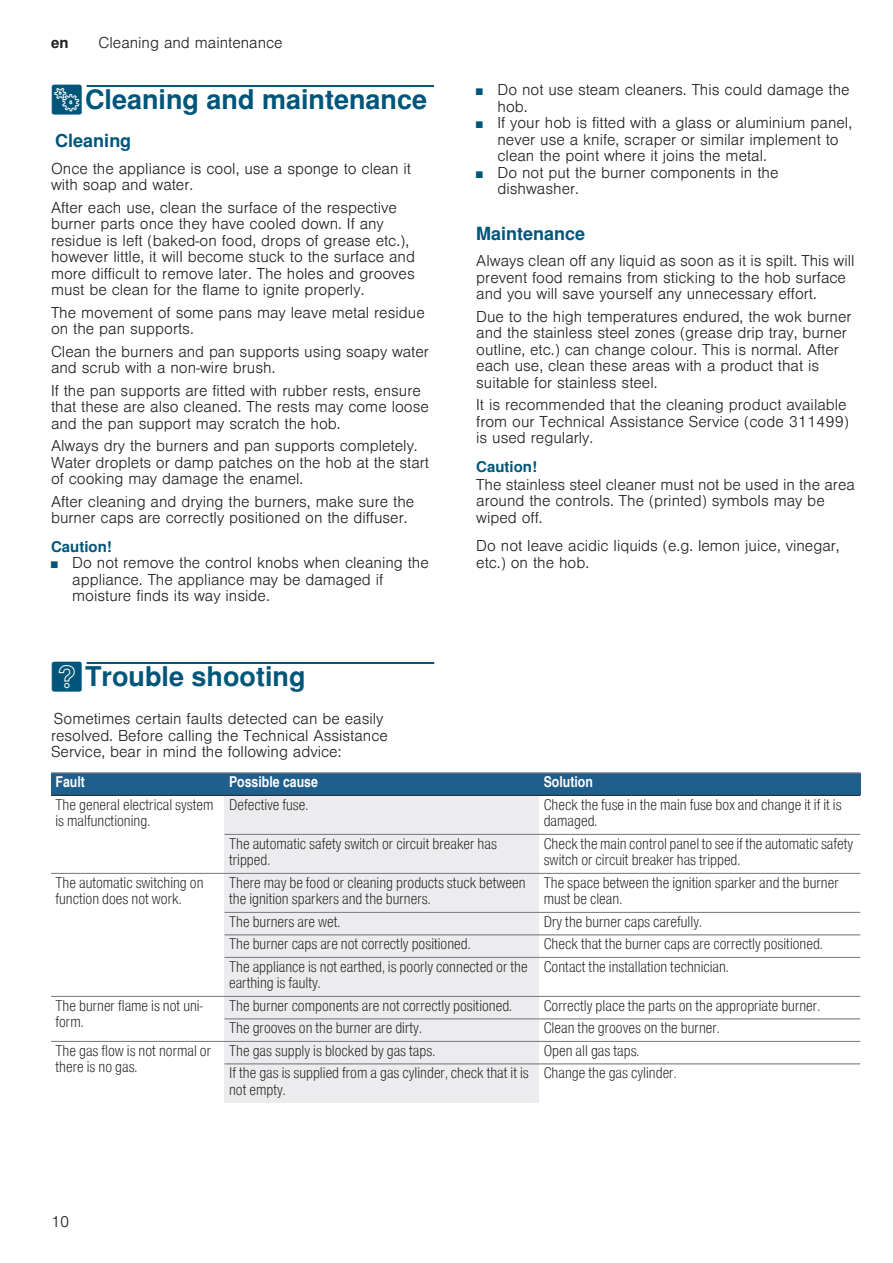
<style>
.page{position:relative;width:893px;height:1263px;background:#fff}
.page>*{position:absolute;margin:0;border:0;box-sizing:border-box;transform-origin:0 0}
.t1{font:700 27px "Nimbus San L";color:#00567a}
.t2{font:700 18px "Nimbus San L";color:#00567a}
.t3{font:300 15px/16.5px "Nimbus San L";color:#231f20}
.t4{font:15px/16.5px "Nimbus San L Lig Con";color:#231f20}
.t5{font:15px "Nimbus San L Bol Con";color:#fff}
.t6{font:700 15px "Nimbus San L";color:#00567a}
.t7{font:700 15px "Nimbus San L";color:#231f20}
.s1{font-family:"BSH Symb PG2";font-weight:400}
.s2{font-size:9px;color:#00567a}
</style>
<div class="page">
<div style="left:87px;top:85px;width:347px;height:2px;border:1px solid #00567a"></div>
<div style="left:87px;top:662px;width:347px;height:2px;border:1px solid #00567a"></div>
<div style="left:51px;top:773px;width:174px;height:22px;background:#205e8b"></div>
<div style="left:225px;top:773px;width:314px;height:22px;background:#205e8b"></div>
<div style="left:539px;top:773px;width:321px;height:22px;background:#205e8b"></div>
<div style="left:225px;top:795px;width:314px;height:39px;background:#ececee"></div>
<div style="left:225px;top:834px;width:314px;height:39px;background:#ececee"></div>
<div style="left:225px;top:873px;width:314px;height:39px;background:#ececee"></div>
<div style="left:225px;top:912px;width:314px;height:23px;background:#ececee"></div>
<div style="left:225px;top:935px;width:314px;height:22px;background:#ececee"></div>
<div style="left:225px;top:957px;width:314px;height:39px;background:#ececee"></div>
<div style="left:225px;top:996px;width:314px;height:23px;background:#ececee"></div>
<div style="left:225px;top:1019px;width:314px;height:22px;background:#ececee"></div>
<div style="left:225px;top:1041px;width:314px;height:23px;background:#ececee"></div>
<div style="left:225px;top:1064px;width:314px;height:39px;background:#ececee"></div>
<hr style="left:51px;top:772px;width:809px;height:1px;background:#808285">
<hr style="left:51px;top:795px;width:809px;height:1px;background:#231f20">
<hr style="left:225px;top:834px;width:635px;height:1px;background:#808285">
<hr style="left:51px;top:873px;width:809px;height:1px;background:#808285">
<hr style="left:225px;top:912px;width:635px;height:1px;background:#808285">
<hr style="left:225px;top:934px;width:635px;height:1px;background:#808285">
<hr style="left:225px;top:957px;width:635px;height:1px;background:#808285">
<hr style="left:51px;top:996px;width:809px;height:1px;background:#808285">
<hr style="left:225px;top:1018px;width:635px;height:1px;background:#808285">
<hr style="left:51px;top:1041px;width:809px;height:1px;background:#808285">
<hr style="left:225px;top:1063px;width:635px;height:1px;background:#808285">
<p class="t7" style="left:51px;top:34px;width:19px">en</p>
<p class="t3" style="left:99px;top:35px;width:186px">Cleaning and maintenance</p>
<h1 class="t1" style="left:51px;top:84px;width:378px"><span class="s1">2</span>Cleaning and maintenance</h1>
<p class="t2" style="left:55px;top:130px;width:78px">Cleaning</p>
<p class="t3" style="left:51px;top:161px;width:361px">Once the appliance is cool, use a sponge to clean it with soap and water.</p>
<p class="t3" style="left:51px;top:200px;width:365px">After each use, clean the surface of the respective burner parts once they have cooled down. If any residue is left (baked-on food, drops of grease etc.), however little, it will become stuck to the surface and more difficult to remove later. The holes and grooves must be clean for the flame to ignite properly.</p>
<p class="t3" style="left:51px;top:305px;width:375px">The movement of some pans may leave metal residue on the pan supports.</p>
<p class="t3" style="left:51px;top:344px;width:379px">Clean the burners and pan supports using soapy water and scrub with a non-wire brush.</p>
<p class="t3" style="left:51px;top:383px;width:379px">If the pan supports are fitted with rubber rests, ensure that these are also cleaned. The rests may come loose and the pan support may scratch the hob.</p>
<p class="t3" style="left:51px;top:438px;width:380px">Always dry the burners and pan supports completely.<br>Water droplets or damp patches on the hob at the start of cooking may damage the enamel.</p>
<p class="t3" style="left:51px;top:494px;width:365px">After cleaning and drying the burners, make sure the burner caps are correctly positioned on the diffuser.</p>
<p class="t6" style="left:51px;top:538px;width:62px">Caution!</p>
<p class="t3" style="left:72px;top:555px;width:358px;text-indent:-21px"><span class="s2">■</span> Do not remove the control knobs when cleaning the appliance. The appliance may be damaged if moisture finds its way inside.</p>
<p class="t3" style="left:497px;top:82px;width:354px;text-indent:-21px"><span class="s2">■</span> Do not use steam cleaners. This could damage the hob.</p>
<p class="t3" style="left:497px;top:115px;width:356px;text-indent:-21px"><span class="s2">■</span> If your hob is fitted with a glass or aluminium panel, never use a knife, scraper or similar implement to clean the point where it joins the metal.</p>
<p class="t3" style="left:497px;top:164px;width:282px;text-indent:-21px"><span class="s2">■</span> Do not put the burner components in the dishwasher.</p>
<p class="t2" style="left:476px;top:222px;width:111px">Maintenance</p>
<p class="t3" style="left:476px;top:253px;width:380px">Always clean off any liquid as soon as it is spilt. This will prevent food remains from sticking to the hob surface and you will save yourself any unnecessary effort.</p>
<p class="t3" style="left:476px;top:308px;width:377px">Due to the high temperatures endured, the wok burner and the stainless steel zones (grease drip tray, burner outline, etc.) can change colour. This is normal. After each use, clean these areas with a product that is suitable for stainless steel.</p>
<p class="t3" style="left:476px;top:397px;width:374px">It is recommended that the cleaning product available from our Technical Assistance Service (code 311499) is used regularly.</p>
<p class="t6" style="left:476px;top:457px;width:62px">Caution!</p>
<p class="t3" style="left:476px;top:476px;width:380px">The stainless steel cleaner must not be used in the area around the controls. The (printed) symbols may be wiped off.</p>
<p class="t3" style="left:476px;top:538px;width:365px">Do not leave acidic liquids (e.g. lemon juice, vinegar, etc.) on the hob.</p>
<h1 class="t1" style="left:51px;top:661px;width:256px"><span class="s1">3</span>Trouble shooting</h1>
<p class="t3" style="left:51px;top:711px;width:338px">Sometimes certain faults detected can be easily resolved. Before calling the Technical Assistance<br>Service, bear in mind the following advice:</p>
<p class="t5" style="left:56px;top:773px;width:31px">Fault</p>
<p class="t5" style="left:229px;top:773px;width:90px">Possible cause</p>
<p class="t5" style="left:544px;top:773px;width:51px">Solution</p>
<p class="t4" style="left:56px;top:796px;width:160px">The general electrical system is malfunctioning.</p>
<p class="t4" style="left:229px;top:796px;width:81px">Defective fuse.</p>
<p class="t4" style="left:544px;top:796px;width:299px">Check the fuse in the main fuse box and change it if it is damaged.</p>
<p class="t4" style="left:229px;top:835px;width:269px">The automatic safety switch or circuit breaker has tripped.</p>
<p class="t4" style="left:544px;top:835px;width:311px">Check the main control panel to see if the automatic safety switch or circuit breaker has tripped.</p>
<p class="t4" style="left:56px;top:874px;width:150px">The automatic switching on function does not work.</p>
<p class="t4" style="left:229px;top:874px;width:298px">There may be food or cleaning products stuck between the ignition sparkers and the burners.</p>
<p class="t4" style="left:544px;top:874px;width:297px">The space between the ignition sparker and the burner must be clean.</p>
<p class="t4" style="left:229px;top:913px;width:113px">The burners are wet.</p>
<p class="t4" style="left:544px;top:913px;width:160px">Dry the burner caps carefully.</p>
<p class="t4" style="left:229px;top:936px;width:243px">The burner caps are not correctly positioned.</p>
<p class="t4" style="left:544px;top:936px;width:281px">Check that the burner caps are correctly positioned.</p>
<p class="t4" style="left:229px;top:958px;width:300px">The appliance is not earthed, is poorly connected or the earthing is faulty.</p>
<p class="t4" style="left:544px;top:958px;width:187px">Contact the installation technician.</p>
<p class="t4" style="left:56px;top:997px;width:148px">The burner flame is not uni&shy;form.</p>
<p class="t4" style="left:229px;top:997px;width:285px">The burner components are not correctly positioned.</p>
<p class="t4" style="left:544px;top:997px;width:278px">Correctly place the parts on the appropriate burner.</p>
<p class="t4" style="left:229px;top:1020px;width:194px">The grooves on the burner are dirty.</p>
<p class="t4" style="left:544px;top:1020px;width:178px">Clean the grooves on the burner.</p>
<p class="t4" style="left:56px;top:1042px;width:157px">The gas flow is not normal or there is no gas.</p>
<p class="t4" style="left:229px;top:1042px;width:208px">The gas supply is blocked by gas taps.</p>
<p class="t4" style="left:544px;top:1042px;width:97px">Open all gas taps.</p>
<p class="t4" style="left:229px;top:1065px;width:301px">If the gas is supplied from a gas cylinder, check that it is not empty.</p>
<p class="t4" style="left:544px;top:1065px;width:134px">Change the gas cylinder.</p>
<p class="t3" style="left:51px;top:1214px;width:20px">10</p>
</div>
